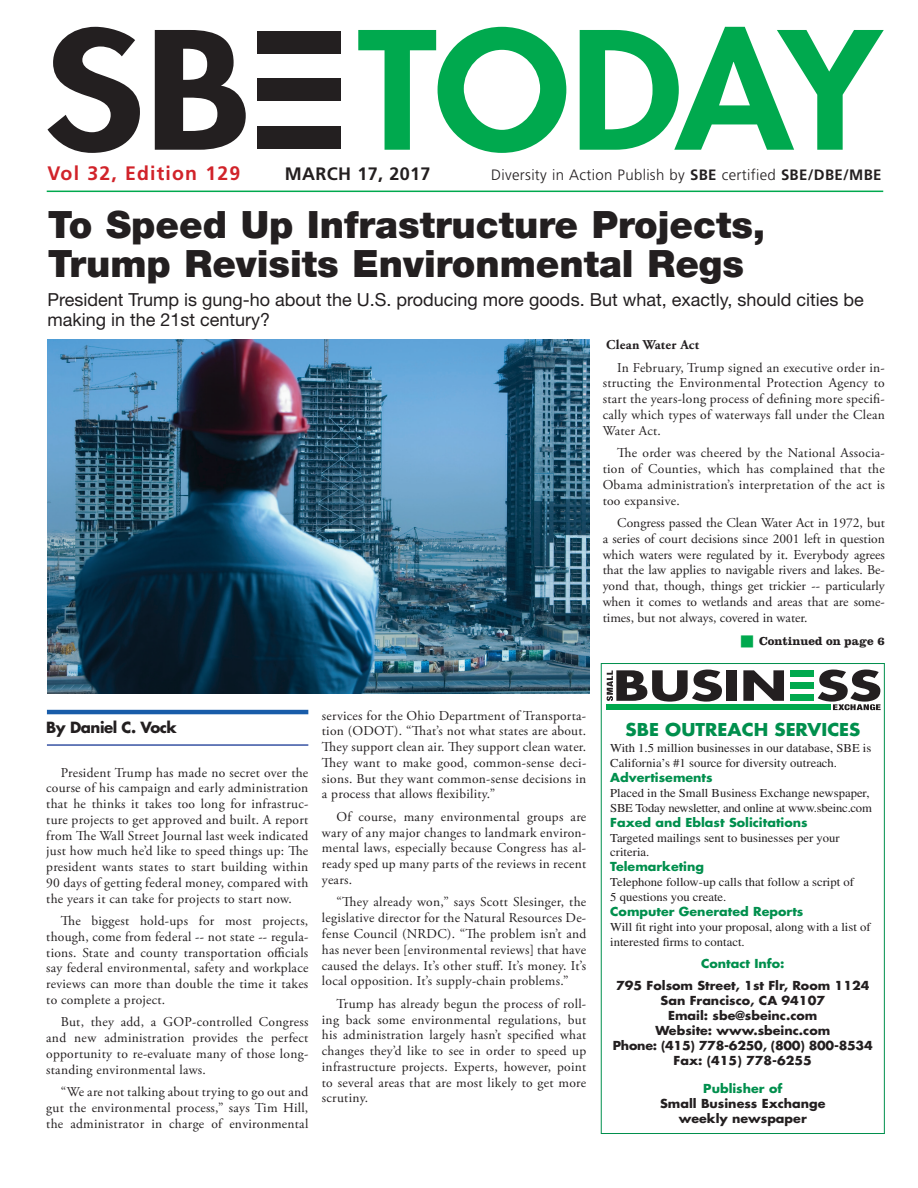
<style>
.page{position:relative;width:918px;height:1188px;background:#fff}
.page>*{position:absolute;margin:0;border:0;box-sizing:border-box;transform-origin:0 0}
.t1{font:900 37.5px/39px "Helvetica Neue LT";color:#231f20}
.t2{font:700 19.5px "Frutiger";letter-spacing:.06em;color:#d1232a}
.t3{font:18px/19.5px "Helvetica Neue LT Std";color:#231f20}
.t4{font:700 18px "Frutiger";letter-spacing:.02em;color:#231f20}
.t5{font:700 17.25px "Futura";color:#008f4d;scale:1.05 1}
.t6{font:300 15px "Frutiger";letter-spacing:.02em;color:#231f20}
.t7{font:700 15px "Futura";letter-spacing:-.03em;color:#231f20}
.t8{font:13.5px/15.8px "Adobe Garamond Pro";letter-spacing:.02em;color:#231f20;text-align:justify}
.t9{font:700 13.5px "Adobe Garamond Pro";letter-spacing:.02em;color:#231f20}
.t10{font:12px/14.9px "Times";color:#231f20;scale:1.05 1}
.t11{font:700 12px/14.9px "Futura";color:#231f20;text-align:center;scale:1.05 1}
.t12{font:700 12px "Futura";color:#008f4d;scale:1.05 1}
.t13{font:700 12px "Clarendon LT Std";color:#231f20}
.s1{font-weight:700}
</style>
<div class="page">
<hr style="left:47px;top:191px;width:836px;height:1px;background:#00a94e">
<hr style="left:47px;top:710px;width:261px;height:4px;background:#185ca9">
<hr style="left:47px;top:744px;width:261px;height:2px;background:#3853a3">
<div style="left:601px;top:663px;width:284px;height:471px;background:#fff;border:1px solid #008f4d"></div>
<div style="left:607px;top:705px;width:224px;height:5px;background:#00a94e"></div>
<div style="left:726px;top:670px;width:11px;height:31px;background:#231f20"></div>
<svg style="left:743px;top:670px;width:41px;height:31px"></svg>
<div style="left:790px;top:670px;width:24px;height:7px;background:#00a94e"></div>
<div style="left:790px;top:682px;width:24px;height:7px;background:#00a94e"></div>
<div style="left:790px;top:694px;width:24px;height:7px;background:#00a94e"></div>
<svg style="left:607px;top:670px;width:115px;height:32px"></svg>
<svg style="left:818px;top:670px;width:63px;height:40px"></svg>
<div style="left:257px;top:126px;width:84px;height:22px;background:#231f20"></div>
<div style="left:257px;top:78px;width:84px;height:23px;background:#231f20"></div>
<div style="left:257px;top:31px;width:84px;height:22px;background:#231f20"></div>
<svg style="left:47px;top:27px;width:93px;height:126px"></svg>
<svg style="left:155px;top:30px;width:91px;height:120px"></svg>
<svg style="left:358px;top:27px;width:208px;height:126px"></svg>
<svg style="left:580px;top:27px;width:304px;height:123px"></svg>
<img style="left:47px;top:339px;width:542px;height:354px">
<h2 class="t2" style="left:47px;top:162px;width:194px">Vol 32, Edition 129</h2>
<h3 class="t4" style="left:285px;top:163px;width:147px">MARCH 17, 2017</h3>
<p class="t6" style="left:491px;top:166px;width:392px">Diversity in Action Publish by <span class="s1">SBE</span> certified <span class="s1">SBE/DBE/MBE</span></p>
<h1 class="t1" style="left:48px;top:205px;width:719px">To Speed Up Infrastructure Projects,<br>Trump Revisits Environmental Regs</h1>
<h3 class="t3" style="left:47px;top:290px;width:818px">President Trump is gung-ho about the U.S. producing more goods. But what, exactly, should cities be making in the 21st century?</h3>
<p class="t9" style="left:606px;top:337px;width:94px">Clean Water Act</p>
<p class="t8" style="left:603px;top:360px;width:284px;text-indent:15px">In February, Trump signed an executive order in&shy;structing the Environmental Protection Agency to start the years-long process of defining more specifi&shy;cally which types of waterways fall under the Clean Water Act.</p>
<p class="t8" style="left:603px;top:446px;width:284px;text-indent:15px">The order was cheered by the National Associa&shy;tion of Counties, which has complained that the Obama administration’s interpretation of the act is too expansive.</p>
<p class="t8" style="left:603px;top:515px;width:284px;text-indent:15px">Congress passed the Clean Water Act in 1972, but a series of court decisions since 2001 left in question which waters were regulated by it. Everybody agrees that the law applies to navigable rivers and lakes. Be&shy;yond that, though, things get trickier -- particularly when it comes to wetlands and areas that are some&shy;times, but not always, covered in water.</p>
<p class="t13" style="left:759px;top:634px;width:127px">Continued on page 6</p>
<p class="t7" style="left:46px;top:717px;width:132px">By Daniel C. Vock</p>
<p class="t8" style="left:46px;top:765px;width:264px;text-indent:15px">President Trump has made no secret over the course of his campaign and early administration that he thinks it takes too long for infrastruc&shy;ture projects to get approved and built. A report from The Wall Street Journal last week indicated just how much he’d like to speed things up: The president wants states to start building within 90 days of getting federal money, compared with the years it can take for projects to start now.</p>
<p class="t8" style="left:46px;top:913px;width:264px;text-indent:15px">The biggest hold-ups for most projects, though, come from federal -- not state -- regula&shy;tions. State and county transportation officials say federal environmental, safety and workplace reviews can more than double the time it takes to complete a project.</p>
<p class="t8" style="left:46px;top:1015px;width:264px;text-indent:15px">But, they add, a GOP-controlled Congress and new administration provides the perfect opportunity to re-evaluate many of those long&shy;standing environmental laws.</p>
<p class="t8" style="left:46px;top:1084px;width:264px;text-indent:15px">“We are not talking about trying to go out and gut the environmental process,” says Tim Hill, the administrator in charge of environmental</p>
<p class="t8" style="left:322px;top:708px;width:266px">services for the Ohio Department of Transporta&shy;tion (ODOT). “That’s not what states are about.<br>They support clean air. They support clean water.<br>They want to make good, common-sense deci&shy;sions. But they want common-sense decisions in a process that allows flexibility.”</p>
<p class="t8" style="left:322px;top:809px;width:266px;text-indent:15px">Of course, many environmental groups are wary of any major changes to landmark environ&shy;mental laws, especially because Congress has al&shy;ready sped up many parts of the reviews in recent years.</p>
<p class="t8" style="left:322px;top:895px;width:266px;text-indent:15px">“They already won,” says Scott Slesinger, the legislative director for the Natural Resources De&shy;fense Council (NRDC). “The problem isn’t and has never been [environmental reviews] that have caused the delays. It’s other stuff. It’s money. It’s local opposition. It’s supply-chain problems.”</p>
<p class="t8" style="left:322px;top:996px;width:266px;text-indent:15px">Trump has already begun the process of roll&shy;ing back some environmental regulations, but his administration largely hasn’t specified what changes they’d like to see in order to speed up infrastructure projects. Experts, however, point to several areas that are most likely to get more scrutiny.</p>
<p class="t5" style="left:626px;top:718px;width:225px">SBE OUTREACH SERVICES</p>
<p class="t10" style="left:610px;top:741px;width:250px">With 1.5 million businesses in our database, SBE is<br>California’s #1 source for diversity outreach.</p>
<p class="t12" style="left:610px;top:769px;width:99px">Advertisements</p>
<p class="t10" style="left:610px;top:785px;width:251px">Placed in the Small Business Exchange newspaper,<br>SBE Today newsletter, and online at www.sbeinc.com</p>
<p class="t12" style="left:610px;top:814px;width:189px">Faxed and Eblast Solicitations</p>
<p class="t10" style="left:610px;top:830px;width:220px">Targeted mailings sent to businesses per your criteria.</p>
<p class="t12" style="left:610px;top:859px;width:91px">Telemarketing</p>
<p class="t10" style="left:610px;top:875px;width:234px">Telephone follow-up calls that follow a script of<br>5 questions you create.</p>
<p class="t12" style="left:610px;top:904px;width:186px">Computer Generated Reports</p>
<p class="t10" style="left:610px;top:920px;width:249px">Will fit right into your proposal, along with a list of interested firms to contact.</p>
<p class="t12" style="left:701px;top:955px;width:81px">Contact Info:</p>
<p class="t11" style="left:613px;top:978px;width:249px">795 Folsom Street, 1st Flr, Room 1124<br>San Francisco, CA 94107<br>Email: sbe@sbeinc.com<br>Website: www.sbeinc.com<br>Phone: (415) 778-6250, (800) 800-8534<br>Fax: (415) 778-6255</p>
<p class="t12" style="left:703px;top:1081px;width:77px">Publisher of</p>
<p class="t11" style="left:660px;top:1096px;width:159px">Small Business Exchange weekly newspaper</p>
</div>
